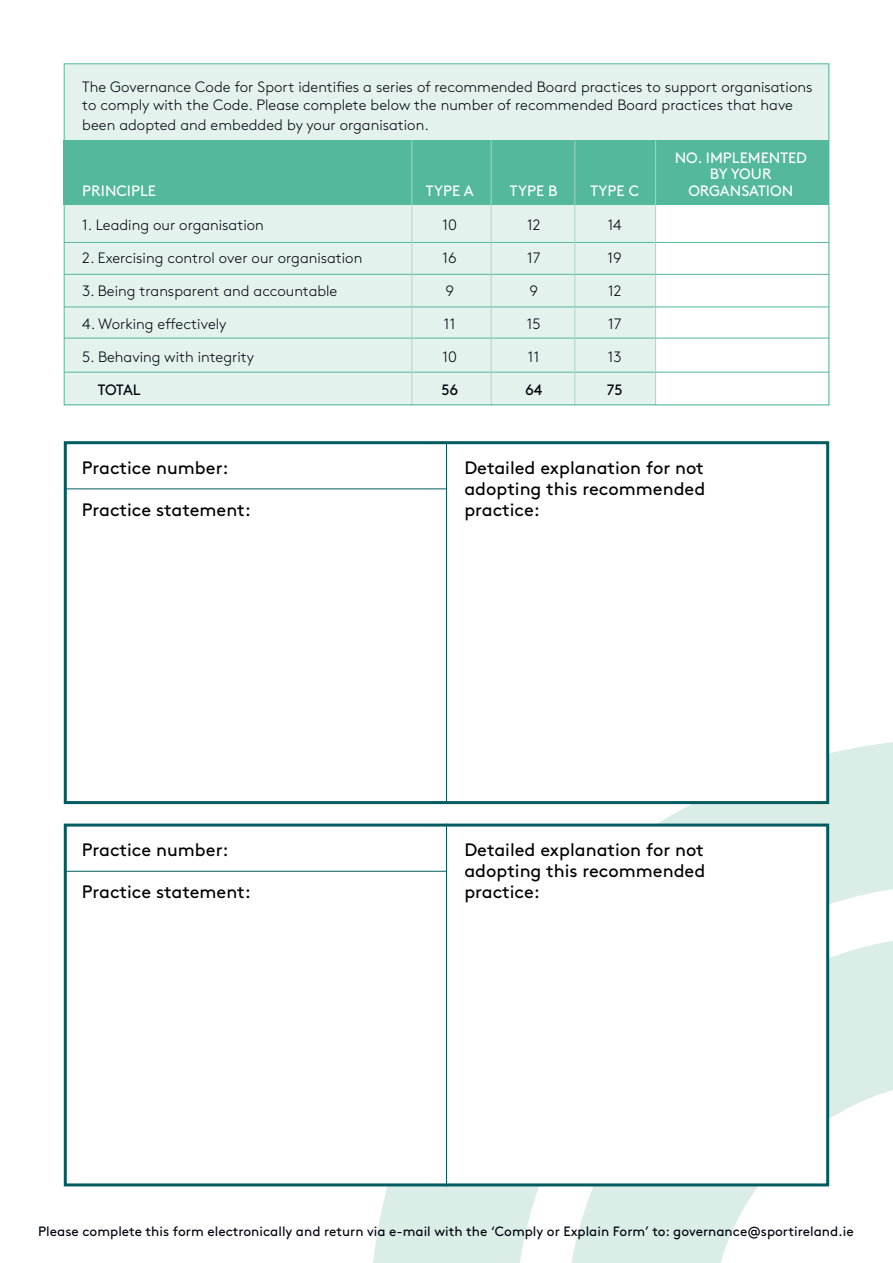
<style>
.page{position:relative;width:893px;height:1263px;background:#fff}
.page>*{position:absolute;margin:0;border:0;box-sizing:border-box;transform-origin:0 0}
.t1{font:18px/21px "Brown Std";color:#000}
.t2{font:300 15px/18px "Brown Std";color:#00030f}
.t3{font:15px/16.5px "Brown Std";color:#fff;text-align:center}
.t4{font:15px "Brown Std";letter-spacing:-.02em;color:#00030f}
.t5{font:13.5px "Brown Std";color:#00030f}
</style>
<div class="page">
<svg style="left:371px;top:741px;width:522px;height:522px;fill:#daeee7"></svg>
<svg style="left:569px;top:939px;width:324px;height:324px;fill:#daeee7"></svg>
<div style="left:64px;top:64px;width:766px;height:341px;background:#e4f2ed"></div>
<div style="left:656px;top:202px;width:172px;height:203px;background:#fff"></div>
<div style="left:64px;top:441px;width:765px;height:363px;background:#fff;border:3px solid #005b60"></div>
<div style="left:64px;top:823px;width:765px;height:363px;background:#fff;border:3px solid #005b60"></div>
<hr style="left:64px;top:488px;width:383px;height:1px;background:#005b60">
<hr style="left:64px;top:871px;width:383px;height:1px;background:#005b60">
<div style="left:64px;top:140px;width:765px;height:64px;background:#53b89c"></div>
<hr style="left:64px;top:242px;width:765px;height:1px;background:#53b89c">
<hr style="left:64px;top:274px;width:765px;height:1px;background:#53b89c">
<hr style="left:64px;top:307px;width:765px;height:1px;background:#53b89c">
<hr style="left:64px;top:338px;width:765px;height:1px;background:#53b89c">
<hr style="left:64px;top:372px;width:765px;height:1px;background:#53b89c">
<hr style="left:491px;top:141px;width:1px;height:264px;background:#a8d6c5">
<hr style="left:574px;top:141px;width:1px;height:264px;background:#a8d6c5">
<hr style="left:411px;top:141px;width:1px;height:264px;background:#a8d6c5">
<hr style="left:655px;top:141px;width:1px;height:264px;background:#a8d6c5">
<hr style="left:446px;top:441px;width:1px;height:363px;background:#005b60">
<hr style="left:446px;top:823px;width:1px;height:363px;background:#005b60">
<p class="t2" style="left:82px;top:78px;width:732px">The Governance Code for Sport identifies a series of recommended Board practices to support organisations to comply with the Code. Please complete below the number of recommended Board practices that have</p>
<p class="t2" style="left:82px;top:116px;width:348px">been adopted and embedded by your organisation.</p>
<p class="t3" style="left:675px;top:150px;width:134px">NO. IMPLEMENTED<br>BY YOUR</p>
<p class="t3" style="left:82px;top:183px;width:75px">PRINCIPLE</p>
<p class="t3" style="left:426px;top:183px;width:49px">TYPE A</p>
<p class="t3" style="left:510px;top:183px;width:49px">TYPE B</p>
<p class="t3" style="left:590px;top:183px;width:50px">TYPE C</p>
<p class="t3" style="left:688px;top:183px;width:106px">ORGANSATION</p>
<p class="t2" style="left:82px;top:216px;width:183px">1. Leading our organisation</p>
<p class="t2" style="left:442px;top:216px;width:16px">10</p>
<p class="t2" style="left:527px;top:216px;width:15px">12</p>
<p class="t2" style="left:608px;top:216px;width:16px">14</p>
<p class="t2" style="left:82px;top:249px;width:282px">2. Exercising control over our organisation</p>
<p class="t2" style="left:443px;top:249px;width:16px">16</p>
<p class="t2" style="left:527px;top:249px;width:15px">17</p>
<p class="t2" style="left:608px;top:249px;width:16px">19</p>
<p class="t2" style="left:82px;top:282px;width:257px">3. Being transparent and accountable</p>
<p class="t2" style="left:445px;top:282px;width:10px">9</p>
<p class="t2" style="left:529px;top:282px;width:10px">9</p>
<p class="t2" style="left:608px;top:282px;width:15px">12</p>
<p class="t2" style="left:82px;top:315px;width:146px">4. Working effectively</p>
<p class="t2" style="left:444px;top:315px;width:13px">11</p>
<p class="t2" style="left:527px;top:315px;width:15px">15</p>
<p class="t2" style="left:608px;top:315px;width:15px">17</p>
<p class="t2" style="left:82px;top:348px;width:173px">5. Behaving with integrity</p>
<p class="t2" style="left:442px;top:348px;width:16px">10</p>
<p class="t2" style="left:528px;top:348px;width:13px">11</p>
<p class="t2" style="left:608px;top:348px;width:15px">13</p>
<p class="t4" style="left:98px;top:381px;width:44px">TOTAL</p>
<p class="t4" style="left:441px;top:381px;width:18px">56</p>
<p class="t4" style="left:525px;top:381px;width:19px">64</p>
<p class="t4" style="left:607px;top:381px;width:17px">75</p>
<p class="t1" style="left:82px;top:457px;width:148px">Practice number:</p>
<p class="t1" style="left:464px;top:457px;width:242px">Detailed explanation for not adopting this recommended</p>
<p class="t1" style="left:82px;top:499px;width:171px">Practice statement:</p>
<p class="t1" style="left:464px;top:499px;width:77px">practice:</p>
<p class="t1" style="left:82px;top:839px;width:148px">Practice number:</p>
<p class="t1" style="left:464px;top:839px;width:242px">Detailed explanation for not adopting this recommended</p>
<p class="t1" style="left:82px;top:882px;width:171px">Practice statement:</p>
<p class="t1" style="left:464px;top:882px;width:77px">practice:</p>
<p class="t5" style="left:38px;top:1223px;width:817px">Please complete this form electronically and return via e-mail with the ‘Comply or Explain Form’ to: governance@sportireland.ie</p>
</div>
